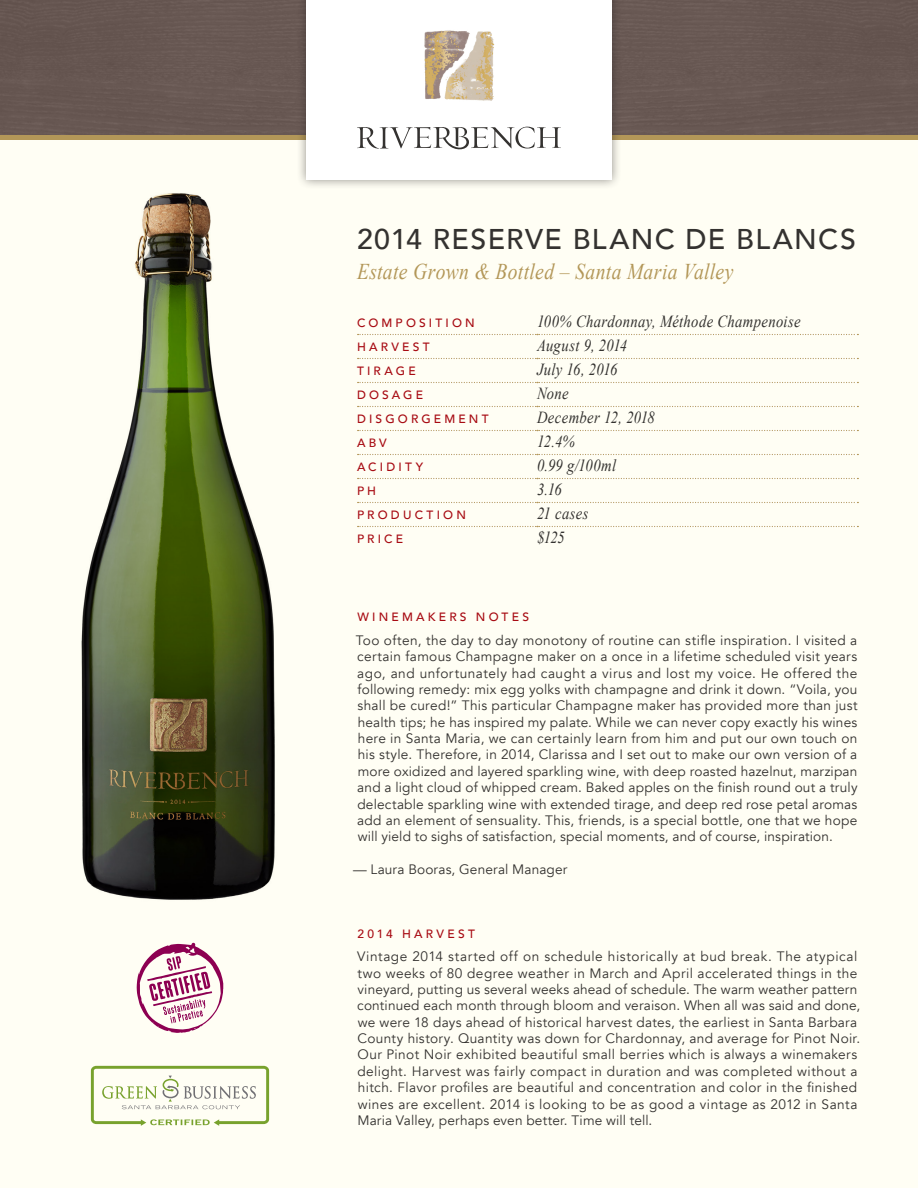
<style>
.page{position:relative;width:918px;height:1188px;background:#fffef4}
.page>*{position:absolute;margin:0;border:0;box-sizing:border-box;transform-origin:0 0}
.t1{font:500 28.5px "Avenir";letter-spacing:.05em;color:#343230}
.Subtitle{font:italic 22.5px "Times New Roman";letter-spacing:.015em;color:#b39758;scale:.87 1}
.Italics{font:italic 16.8px "Times New Roman";letter-spacing:.02em;color:#343230;scale:.87 1}
.t2{font:13.65px/16.4px "Avenir";letter-spacing:.025em;color:#343230;text-align:justify}
.Heading{font:500 12px "Avenir";letter-spacing:.265em;color:#a70a12}
</style>
<div class="page">
<div style="left:0;top:0;width:918px;height:135px;background:#675752"></div>
<div style="left:0;top:135px;width:918px;height:5px;background:#b39758"></div>
<div style="left:296px;top:0;width:326px;height:190px;background:#231f20;opacity:.5"></div>
<div style="left:306px;top:0;width:306px;height:180px;background:#fff"></div>
<img style="left:424px;top:30px;width:71px;height:71px">
<svg style="left:357px;top:127px;width:204px;height:23px"></svg>
<svg style="left:137px;top:943px;width:86px;height:90px"></svg>
<svg style="left:91px;top:1066px;width:178px;height:60px"></svg>
<svg style="left:358px;top:334px;width:500px;height:1px"></svg>
<svg style="left:358px;top:358px;width:500px;height:1px"></svg>
<svg style="left:358px;top:382px;width:500px;height:1px"></svg>
<svg style="left:358px;top:406px;width:500px;height:1px"></svg>
<svg style="left:358px;top:430px;width:500px;height:1px"></svg>
<svg style="left:358px;top:454px;width:500px;height:1px"></svg>
<svg style="left:358px;top:478px;width:500px;height:1px"></svg>
<svg style="left:358px;top:502px;width:500px;height:1px"></svg>
<svg style="left:358px;top:526px;width:500px;height:1px"></svg>
<img style="left:81px;top:178px;width:221px;height:722px">
<p class="t1" style="left:357px;top:214px;width:501px">2014 RESERVE BLANC DE BLANCS</p>
<p class="Subtitle" style="left:357px;top:256px;width:434px">Estate Grown &amp; Bottled – Santa Maria Valley</p>
<p class="Heading" style="left:357px;top:312px;width:119px">COMPOSITION</p>
<p class="Italics" style="left:537px;top:310px;width:305px">100% Chardonnay, Méthode Champenoise</p>
<p class="Heading" style="left:357px;top:336px;width:74px">HARVEST</p>
<p class="Italics" style="left:537px;top:334px;width:105px">August 9, 2014</p>
<p class="Heading" style="left:357px;top:360px;width:60px">TIRAGE</p>
<p class="Italics" style="left:537px;top:358px;width:94px">July 16, 2016</p>
<p class="Heading" style="left:357px;top:384px;width:68px">DOSAGE</p>
<p class="Italics" style="left:537px;top:382px;width:38px">None</p>
<p class="Heading" style="left:357px;top:408px;width:133px">DISGORGEMENT</p>
<p class="Italics" style="left:537px;top:406px;width:137px">December 12, 2018</p>
<p class="Heading" style="left:357px;top:432px;width:31px">ABV</p>
<p class="Italics" style="left:537px;top:430px;width:45px">12.4%</p>
<p class="Heading" style="left:357px;top:456px;width:68px">ACIDITY</p>
<p class="Italics" style="left:537px;top:454px;width:93px">0.99 g/100ml</p>
<p class="Heading" style="left:357px;top:480px;width:21px">P H</p>
<p class="Italics" style="left:537px;top:478px;width:30px">3.16</p>
<p class="Heading" style="left:357px;top:504px;width:110px">PRODUCTION</p>
<p class="Italics" style="left:537px;top:502px;width:61px">21 cases</p>
<p class="Heading" style="left:357px;top:528px;width:48px">PRICE</p>
<p class="Italics" style="left:537px;top:526px;width:33px">$125</p>
<p class="Heading" style="left:358px;top:607px;width:173px">WINEMAKERS NOTES</p>
<p class="t2" style="left:356px;top:632px;width:504px">Too often, the day to day monotony of routine can stifle inspiration. I visited a certain famous Champagne maker on a once in a lifetime scheduled visit years ago, and unfortunately had caught a virus and lost my voice. He offered the following remedy: mix egg yolks with champagne and drink it down. “Voila, you shall be cured!” This particular Champagne maker has provided more than just health tips; he has inspired my palate. While we can never copy exactly his wines here in Santa Maria, we can certainly learn from him and put our own touch on his style. Therefore, in 2014, Clarissa and I set out to make our own version of a more oxidized and layered sparkling wine, with deep roasted hazelnut, marzipan and a light cloud of whipped cream. Baked apples on the finish round out a truly delectable sparkling wine with extended tirage, and deep red rose petal aromas add an element of sensuality. This, friends, is a special bottle, one that we hope will yield to sighs of satisfaction, special moments, and of course, inspiration.</p>
<p class="t2" style="left:353px;top:861px;width:216px">— Laura Booras, General Manager</p>
<p class="Heading" style="left:357px;top:923px;width:119px">2014 HARVEST</p>
<p class="t2" style="left:357px;top:949px;width:505px;text-align:left">Vintage 2014 started off on schedule historically at bud break. The atypical two weeks of 80 degree weather in March and April accelerated things in the vineyard, putting us several weeks ahead of schedule. The warm weather pattern continued each month through bloom and veraison. When all was said and done, we were 18 days ahead of historical harvest dates, the earliest in Santa Barbara County history. Quantity was down for Chardonnay, and average for Pinot Noir.<br>Our Pinot Noir exhibited beautiful small berries which is always a winemakers delight. Harvest was fairly compact in duration and was completed without a hitch. Flavor profiles are beautiful and concentration and color in the finished wines are excellent. 2014 is looking to be as good a vintage as 2012 in Santa Maria Valley, perhaps even better. Time will tell.</p>
</div>
